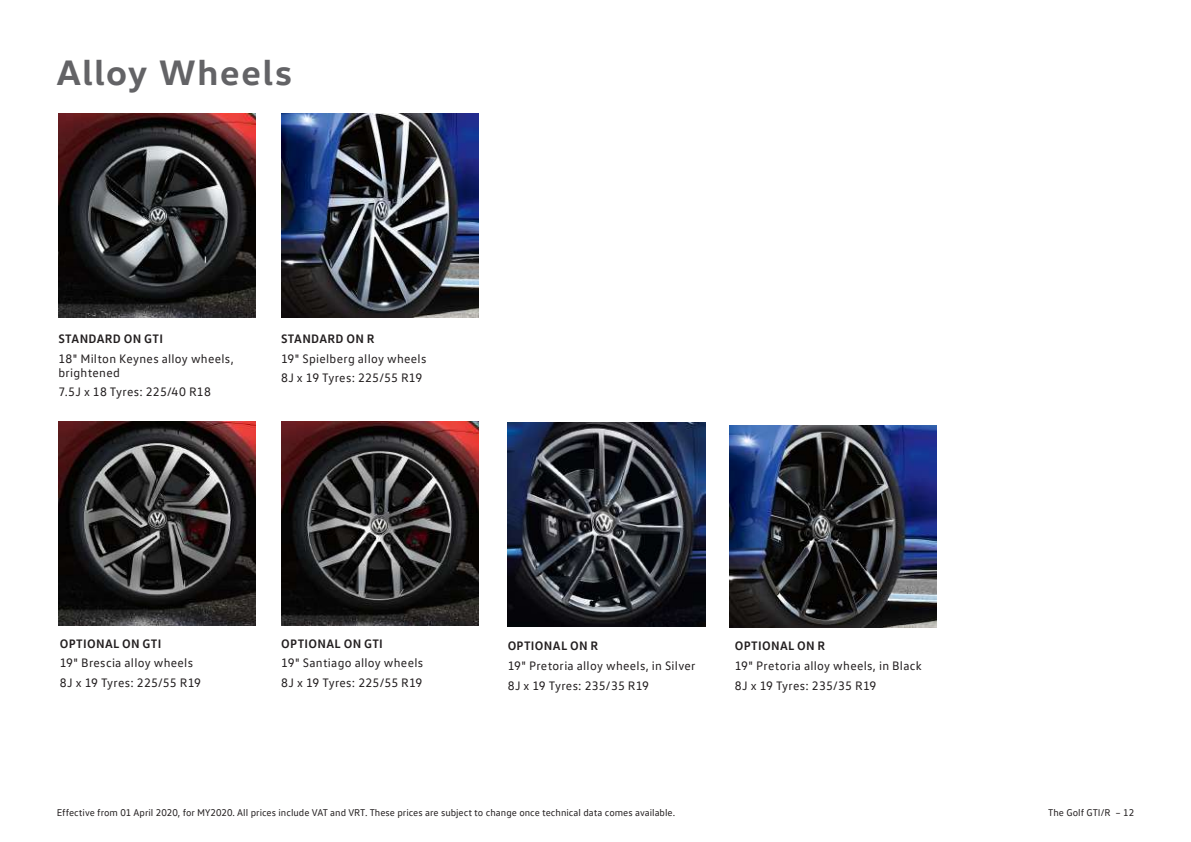
<style>
.page{position:relative;width:1191px;height:842px;background:#fff}
.page>*{position:absolute;margin:0;border:0;box-sizing:border-box;transform-origin:0 0}
.t1{font:700 36px "VW Head";letter-spacing:.05em;color:#636366}
.t2{font:12.4px/19.6px "VW Text";letter-spacing:.02em;color:#231f20}
.t3{font:700 12.4px "VW Text";letter-spacing:.025em;color:#231f20}
.t4{font:10px "VW Text";color:#231f20}
</style>
<div class="page">
<img style="left:58px;top:113px;width:198px;height:204px">
<img style="left:281px;top:421px;width:197px;height:204px">
<img style="left:58px;top:421px;width:198px;height:204px">
<img style="left:507px;top:422px;width:198px;height:204px">
<img style="left:729px;top:425px;width:207px;height:202px">
<img style="left:281px;top:113px;width:197px;height:204px">
<h1 class="t1" style="left:57px;top:49px;width:237px">Alloy Wheels</h1>
<p class="t3" style="left:58px;top:331px;width:106px">STANDARD ON GTI</p>
<p class="t2" style="left:58px;top:351px;width:177px;line-height:14px">18" Milton Keynes alloy wheels, brightened</p>
<p class="t2" style="left:58px;top:382px;width:154px">7.5J x 18 Tyres: 225/40 R18</p>
<p class="t3" style="left:281px;top:331px;width:95px">STANDARD ON R</p>
<p class="t2" style="left:281px;top:348px;width:147px">19" Spielberg alloy wheels<br>8J x 19 Tyres: 225/55 R19</p>
<p class="t3" style="left:60px;top:635px;width:103px">OPTIONAL ON GTI</p>
<p class="t2" style="left:60px;top:653px;width:143px">19" Brescia alloy wheels<br>8J x 19 Tyres: 225/55 R19</p>
<p class="t3" style="left:281px;top:635px;width:103px">OPTIONAL ON GTI</p>
<p class="t2" style="left:281px;top:653px;width:143px">19" Santiago alloy wheels<br>8J x 19 Tyres: 225/55 R19</p>
<p class="t3" style="left:507px;top:638px;width:92px">OPTIONAL ON R</p>
<p class="t2" style="left:507px;top:656px;width:189px">19" Pretoria alloy wheels, in Silver<br>8J x 19 Tyres: 235/35 R19</p>
<p class="t3" style="left:735px;top:638px;width:92px">OPTIONAL ON R</p>
<p class="t2" style="left:735px;top:656px;width:189px">19" Pretoria alloy wheels, in Black<br>8J x 19 Tyres: 235/35 R19</p>
<p class="t4" style="left:57px;top:807px;width:620px">Effective from 01 April 2020, for MY2020. All prices include VAT and VRT. These prices are subject to change once technical data comes available.</p>
<p class="t4" style="left:1048px;top:807px;width:88px">The Golf GTI/R – 12</p>
</div>
